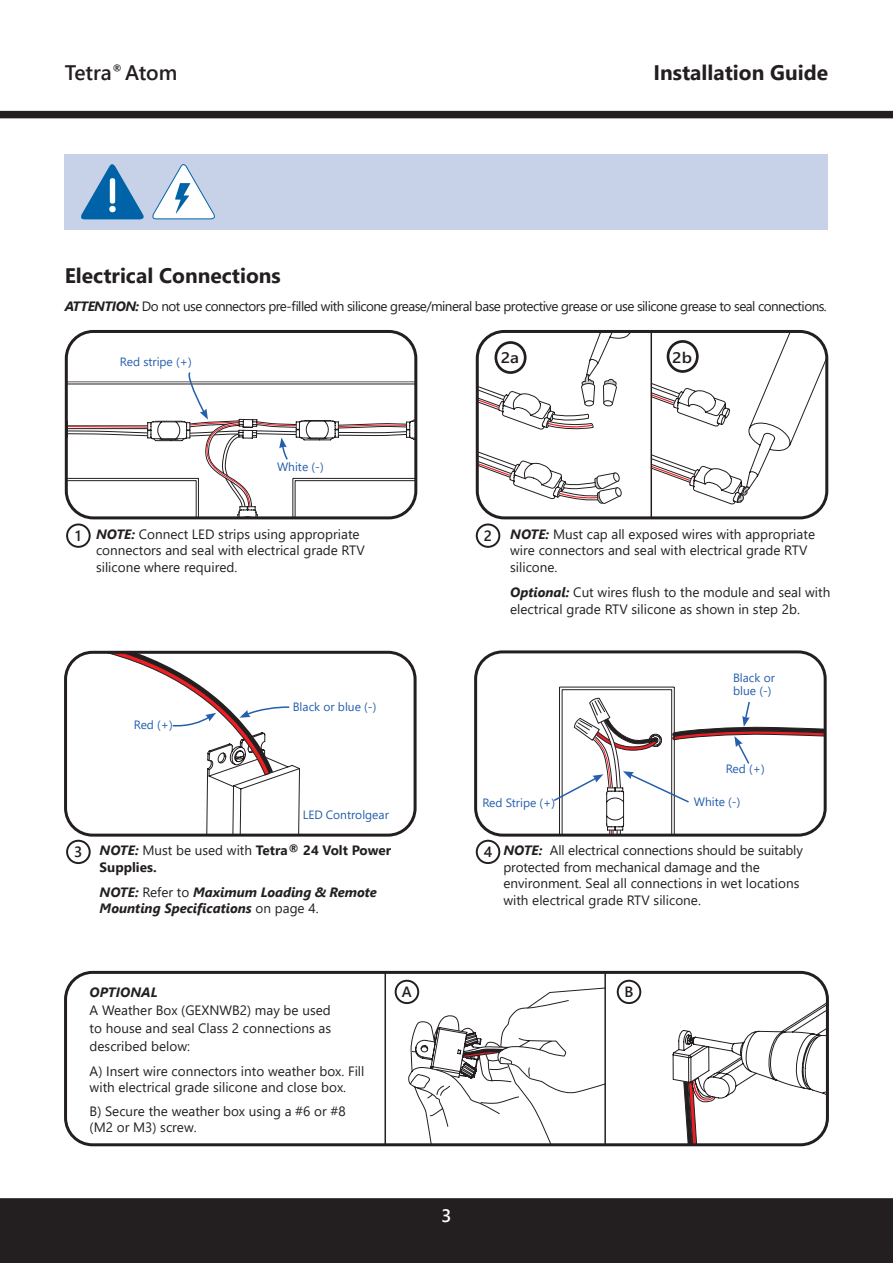
<style>
.page{position:relative;width:893px;height:1263px;background:#fff}
.page>*{position:absolute;margin:0;border:0;box-sizing:border-box;transform-origin:0 0}
.t1{font:700 21px "Segoe UI";color:#231f20}
.t2{font:600 21px "Segoe UI";color:#231f20}
.t3{font:600 18px "Segoe UI";color:#fff}
.t4{font:600 15.3px "Segoe UI";color:#231f20;scale:1.12 1}
.t5{font:600 14.85px "Segoe UI";color:#231f20}
.t6{font:13.5px/16.5px "Segoe UI";color:#231f20}
.t7{font:13.5px "Segoe UI";letter-spacing:-.04em;color:#231f20}
.t8{font:italic 700 13.5px/16.5px "Segoe UI";color:#231f20}
.t9{font:700 13.5px/16.5px "Segoe UI";color:#231f20}
.t10{font:12px/13.5px "Segoe UI";color:#245eac}
.s1{font-weight:700;font-style:italic}
.s2{font-style:italic}
.s3{font-weight:400}
.s4{font-weight:400;font-style:normal}
</style>
<div class="page">
<div style="left:65px;top:330px;width:352px;height:189px;border:3px solid #231f20;border-radius:27px"></div>
<div style="left:65px;top:154px;width:763px;height:76px;background:#c7d1e7"></div>
<svg style="left:81px;top:164px;width:134px;height:56px"></svg>
<svg style="left:477px;top:332px;width:350px;height:186px"></svg>
<div style="left:476px;top:330px;width:352px;height:189px;border:3px solid #231f20;border-radius:27px"></div>
<svg style="left:66px;top:371px;width:350px;height:147px"></svg>
<div style="left:494px;top:341px;width:33px;height:33px;border:3px solid #231f20;border-radius:50%"></div>
<div style="left:667px;top:340px;width:32px;height:33px;border:3px solid #231f20;border-radius:50%"></div>
<div style="left:64px;top:651px;width:353px;height:186px;border:3px solid #231f20;border-radius:27px"></div>
<svg style="left:66px;top:652px;width:234px;height:183px"></svg>
<hr style="left:671px;top:690px;width:1px;height:145px;background:#231f20">
<hr style="left:562px;top:689px;width:110px;height:1px;background:#231f20">
<hr style="left:559px;top:687px;width:1px;height:148px;background:#231f20">
<hr style="left:562px;top:690px;width:1px;height:145px;background:#231f20">
<hr style="left:559px;top:687px;width:115px;height:1px;background:#231f20">
<hr style="left:674px;top:687px;width:1px;height:148px;background:#231f20">
<div style="left:474px;top:650px;width:353px;height:187px;border:3px solid #231f20;border-radius:27px"></div>
<svg style="left:552px;top:698px;width:273px;height:137px"></svg>
<svg style="left:384px;top:975px;width:222px;height:167px"></svg>
<svg style="left:672px;top:975px;width:153px;height:169px"></svg>
<div style="left:64px;top:971px;width:765px;height:175px;border:3px solid #231f20;border-radius:27px"></div>
<div style="left:66px;top:523px;width:25px;height:25px;border:2px solid #231f20;border-radius:50%"></div>
<div style="left:66px;top:840px;width:25px;height:24px;border:2px solid #231f20;border-radius:50%"></div>
<div style="left:395px;top:980px;width:24px;height:24px;border:2px solid #231f20;border-radius:50%"></div>
<div style="left:617px;top:980px;width:24px;height:24px;border:2px solid #231f20;border-radius:50%"></div>
<div style="left:476px;top:523px;width:24px;height:25px;border:2px solid #231f20;border-radius:50%"></div>
<div style="left:476px;top:840px;width:24px;height:24px;border:2px solid #231f20;border-radius:50%"></div>
<div style="left:0;top:1198px;width:893px;height:65px;background:#231f20"></div>
<div style="left:0;top:111px;width:893px;height:7px;background:#231f20"></div>
<h1 class="t2" style="left:65px;top:53px;width:114px">Tetra<sup>®</sup> Atom</h1>
<h1 class="t1" style="left:653px;top:53px;width:176px">Installation Guide</h1>
<h1 class="t1" style="left:65px;top:256px;width:217px">Electrical Connections</h1>
<p class="t7" style="left:65px;top:294px;width:764px"><span class="s1">ATTENTION:</span> Do not use connectors pre-filled with silicone grease/mineral base protective grease or use silicone grease to seal connections.</p>
<p class="t10" style="left:120px;top:353px;width:73px">Red stripe (+)</p>
<p class="t4" style="left:501px;top:343px;width:18px">2a</p>
<p class="t4" style="left:672px;top:343px;width:19px">2b</p>
<p class="t10" style="left:277px;top:459px;width:48px">White (-)</p>
<p class="t5" style="left:75px;top:521px;width:7px">1</p>
<p class="t6" style="left:96px;top:525px;width:270px"><span class="s1">NOTE:</span> Connect LED strips using appropriate connectors and seal with electrical grade RTV silicone where required.</p>
<p class="t10" style="left:134px;top:717px;width:40px">Red (+)</p>
<p class="t10" style="left:293px;top:699px;width:85px">Black or blue (-)</p>
<p class="t5" style="left:74px;top:837px;width:10px">3</p>
<p class="t10" style="left:303px;top:807px;width:88px">LED Controlgear</p>
<p class="t9" style="left:100px;top:841px;width:293px"><span class="s2">NOTE:</span> <span class="s3">Must be used with</span> Tetra® 24 Volt Power<br>Supplies.</p>
<p class="t8" style="left:100px;top:882px;width:279px">NOTE: <span class="s4">Refer to</span> Maximum Loading &amp; Remote<br>Mounting Specifications <span class="s4">on page 4.</span></p>
<p class="t5" style="left:484px;top:521px;width:10px">2</p>
<p class="t6" style="left:510px;top:525px;width:306px"><span class="s1">NOTE:</span> Must cap all exposed wires with appropriate wire connectors and seal with electrical grade RTV silicone.</p>
<p class="t6" style="left:510px;top:583px;width:322px"><span class="s1">Optional:</span> Cut wires flush to the module and seal with electrical grade RTV silicone as shown in step 2b.</p>
<p class="t10" style="left:733px;top:670px;width:43px">Black or blue (-)</p>
<p class="t10" style="left:726px;top:760px;width:40px">Red (+)</p>
<p class="t10" style="left:694px;top:794px;width:48px">White (-)</p>
<p class="t10" style="left:482px;top:795px;width:74px">Red Stripe (+)</p>
<p class="t6" style="left:503px;top:841px;width:301px"><span class="s1">NOTE:</span> All electrical connections should be suitably protected from mechanical damage and the environment. Seal all connections in wet locations with electrical grade RTV silicone.</p>
<p class="t5" style="left:484px;top:837px;width:10px">4</p>
<p class="t8" style="left:90px;top:982px;width:69px">OPTIONAL</p>
<p class="t6" style="left:90px;top:1000px;width:243px;line-height:18px;text-align:justify">A Weather Box (GEXNWB2) may be used to house and seal Class 2 connections as described below:</p>
<p class="t6" style="left:90px;top:1062px;width:276px">A) Insert wire connectors into weather box. Fill with electrical grade silicone and close box.</p>
<p class="t6" style="left:90px;top:1101px;width:258px">B) Secure the weather box using a #6 or #8 (M2 or M3) screw.</p>
<p class="t5" style="left:402px;top:977px;width:11px">A</p>
<p class="t5" style="left:624px;top:977px;width:10px">B</p>
<h2 class="t3" style="left:441px;top:1199px;width:11px">3</h2>
</div>
